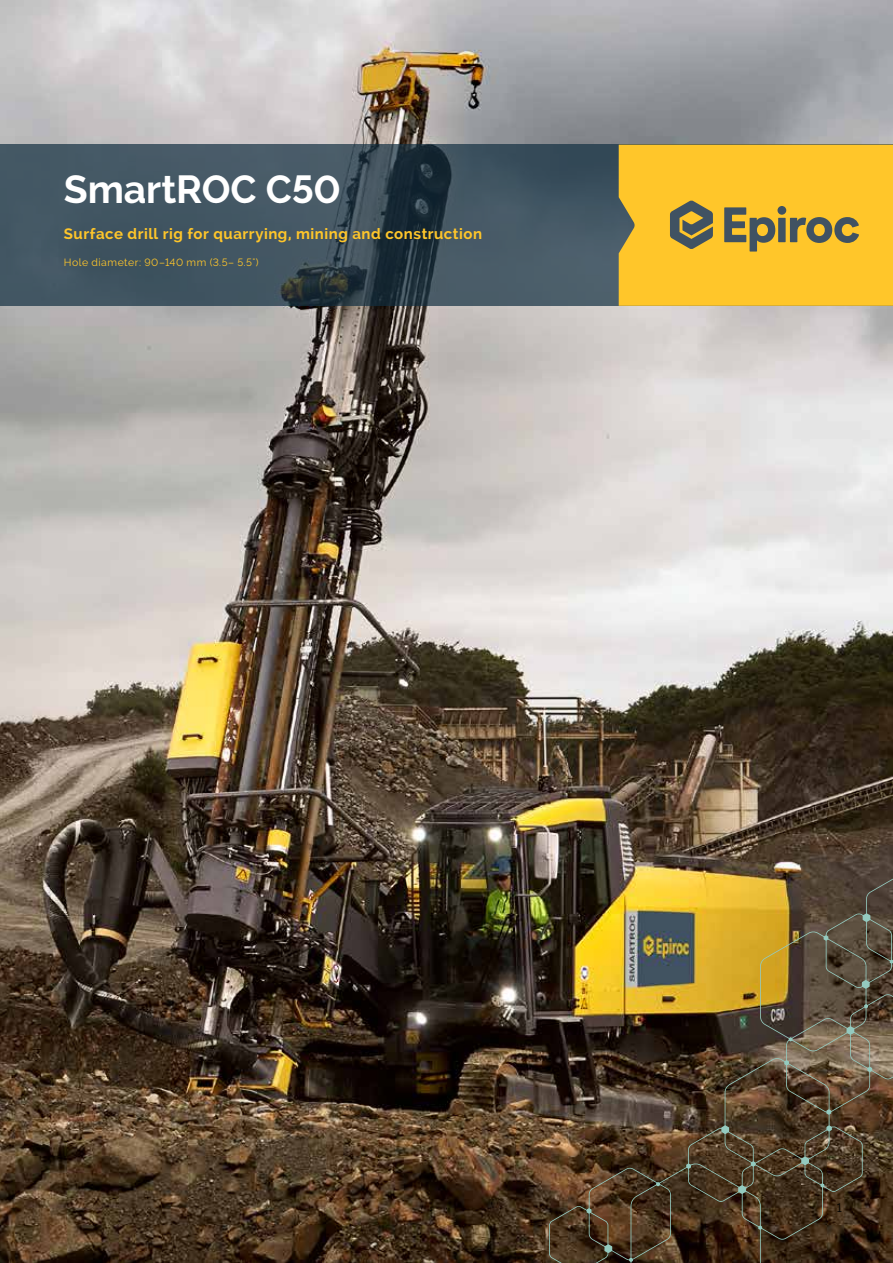
<style>
.page{position:relative;width:893px;height:1263px;background:#fff}
.page>*{position:absolute;margin:0;border:0;box-sizing:border-box;transform-origin:0 0}
.t1{font:700 39px "Raleway";letter-spacing:-.005em;color:#fff}
.t2{font:700 15px "Raleway";letter-spacing:.035em;color:#ffc62a}
.t3{font:12px "Raleway";color:#000}
.t4{font:10.5px "Raleway";letter-spacing:.05em;color:#ffc62a}
</style>
<div class="page">
<img style="left:0;top:0;width:893px;height:1263px">
<svg style="left:0;top:145px;width:619px;height:161px;background:#3e515d"></svg>
<svg style="left:619px;top:145px;width:274px;height:161px;background:#ecba2f"></svg>
<img style="left:549px;top:868px;width:344px;height:395px">
<h1 class="t1" style="left:64px;top:167px;width:278px">SmartROC C50</h1>
<p class="t2" style="left:64px;top:225px;width:420px">Surface drill rig for quarrying, mining and construction</p>
<p class="t4" style="left:64px;top:256px;width:196px">Hole diameter: 90–140 mm (3.5– 5.5")</p>
<p class="t3" style="left:837px;top:1201px;width:6px">1</p>
</div>
